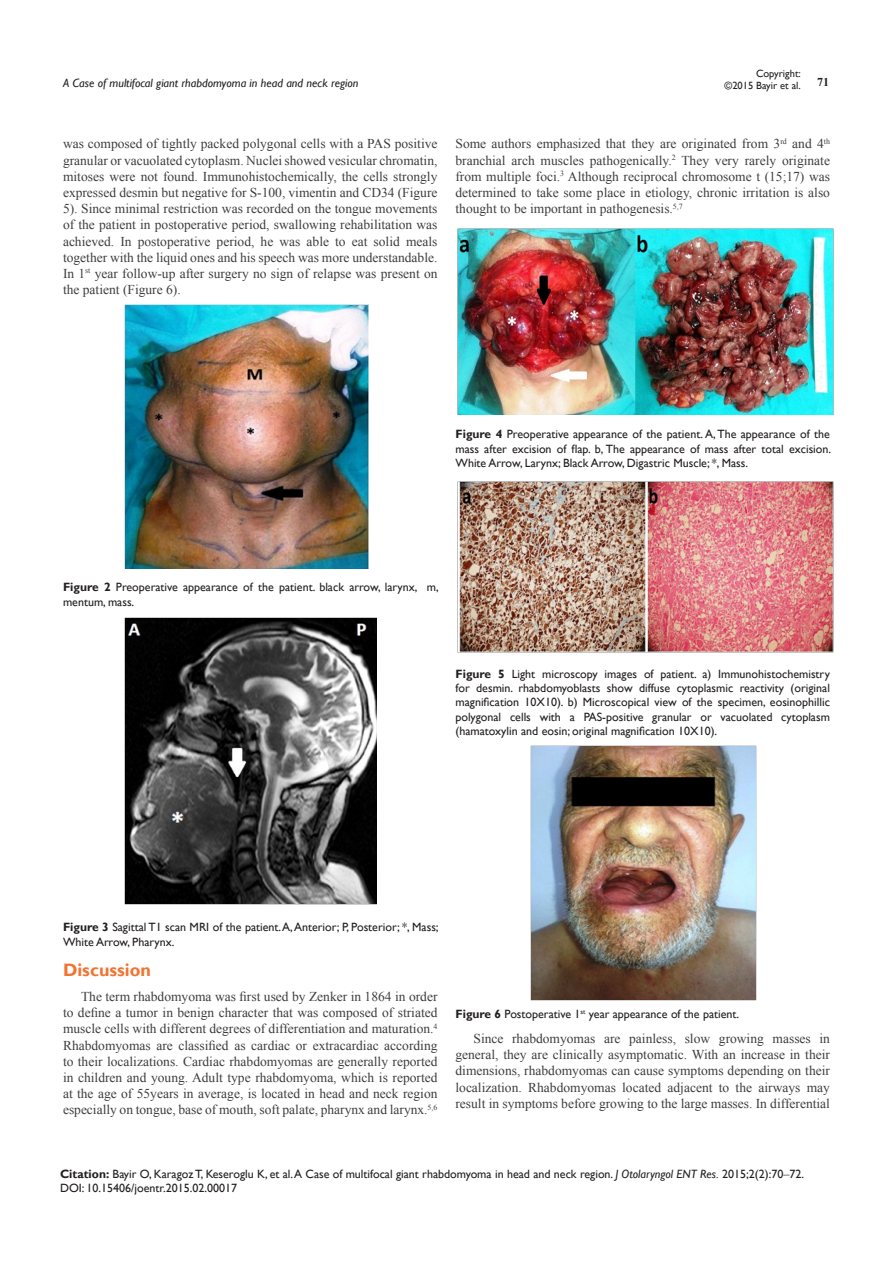
<style>
.page{position:relative;width:893px;height:1263px;background:#fff}
.page>*{position:absolute;margin:0;border:0;box-sizing:border-box;transform-origin:0 0}
.List_Paragraph{font:700 18px "Gill Sans";color:#f37331}
.t1{font:13.5px/16.2px "Times New Roman";color:#3e3e3f;text-align:justify}
.Citation{font:12px/14.4px "Gill Sans";color:#231f20}
.t2{font:italic 12px "Gill Sans";color:#231f20}
.t3{font:700 12px "Times New Roman";color:#231f20}
.t4{font:10.5px/12.6px "Gill Sans";color:#231f20;text-align:right}
.s1{font-weight:700}
.s2{font-style:italic}
.s3{font-family:"Times New Roman"}
</style>
<div class="page">
<img style="left:124px;top:304px;width:245px;height:265px">
<img style="left:124px;top:617px;width:253px;height:287px">
<img style="left:457px;top:228px;width:376px;height:187px">
<img style="left:457px;top:481px;width:376px;height:171px">
<img style="left:530px;top:745px;width:226px;height:255px">
<p class="t4" style="left:725px;top:67px;width:78px">Copyright:<br>©2015 Bayir et al.</p>
<p class="t2" style="left:63px;top:76px;width:297px">A Case of multifocal giant rhabdomyoma in head and neck region</p>
<p class="t3" style="left:817px;top:73px;width:13px">71</p>
<p class="t1" style="left:63px;top:136px;width:376px">was composed of tightly packed polygonal cells with a PAS positive granular or vacuolated cytoplasm. Nuclei showed vesicular chromatin, mitoses were not found. Immunohistochemically, the cells strongly expressed desmin but negative for S-100, vimentin and CD34 (Figure 5). Since minimal restriction was recorded on the tongue movements of the patient in postoperative period, swallowing rehabilitation was achieved. In postoperative period, he was able to eat solid meals together with the liquid ones and his speech was more understandable.<br>In 1<sup>st</sup> year follow-up after surgery no sign of relapse was present on the patient (Figure 6).</p>
<p class="t1" style="left:455px;top:136px;width:376px">Some authors emphasized that they are originated from 3<sup>rd</sup> and 4<sup>th </sup>branchial arch muscles pathogenically.<sup>2</sup> They very rarely originate from multiple foci.<sup>3</sup> Although reciprocal chromosome t (15;17) was determined to take some place in etiology, chronic irritation is also thought to be important in pathogenesis.<sup>5,7</sup></p>
<p class="Citation" style="left:455px;top:427px;width:377px;text-align:justify"><span class="s1">Figure 4</span> Preoperative appearance of the patient. A, The appearance of the mass after excision of flap. b, The appearance of mass after total excision.<br>White Arrow, Larynx; Black Arrow, Digastric Muscle; *, Mass.</p>
<p class="Citation" style="left:63px;top:580px;width:377px"><span class="s1">Figure 2</span> Preoperative appearance of the patient. black arrow, larynx, m, mentum, mass.</p>
<p class="Citation" style="left:455px;top:667px;width:376px;text-align:justify"><span class="s1">Figure 5</span> Light microscopy images of patient. a) Immunohistochemistry for desmin. rhabdomyoblasts show diffuse cytoplasmic reactivity (original magnification 10X10). b) Microscopical view of the specimen, eosinophillic polygonal cells with a PAS-positive granular or vacuolated cytoplasm (hamatoxylin and eosin; original magnification 10X10).</p>
<p class="Citation" style="left:63px;top:920px;width:377px"><span class="s1">Figure 3</span> Sagittal T1 scan MRI of the patient. A, Anterior; P, Posterior; *, Mass;<br>White Arrow, Pharynx.</p>
<p class="List_Paragraph" style="left:63px;top:959px;width:89px">Discussion</p>
<p class="t1" style="left:63px;top:988px;width:376px;text-indent:18px">The term rhabdomyoma was first used by Zenker in 1864 in order to define a tumor in benign character that was composed of striated muscle cells with different degrees of differentiation and maturation.<sup>4<br></sup>Rhabdomyomas are classified as cardiac or extracardiac according to their localizations. Cardiac rhabdomyomas are generally reported in children and young. Adult type rhabdomyoma, which is reported at the age of 55years in average, is located in head and neck region especially on tongue, base of mouth, soft palate, pharynx and larynx.<sup>5,6</sup></p>
<p class="Citation" style="left:455px;top:1007px;width:285px"><span class="s1">Figure 6</span> Postoperative 1<sup>st</sup> year appearance of the patient.</p>
<p class="t1" style="left:455px;top:1030px;width:376px;text-indent:18px">Since rhabdomyomas are painless, slow growing masses in general, they are clinically asymptomatic. With an increase in their dimensions, rhabdomyomas can cause symptoms depending on their localization. Rhabdomyomas located adjacent to the airways may result in symptoms before growing to the large masses. In differential</p>
<p class="Citation" style="left:60px;top:1167px;width:745px"><span class="s1">Citation:</span> Bayir O, Karagoz T, Keseroglu K, et al. A Case of multifocal giant rhabdomyoma in head and neck region. <span class="s2">J Otolaryngol ENT Res.</span> 2015;2(2):70<span class="s3">‒</span>72.</p>
<p class="Citation" style="left:60px;top:1181px;width:179px">DOI: 10.15406/joentr.2015.02.00017</p>
</div>
